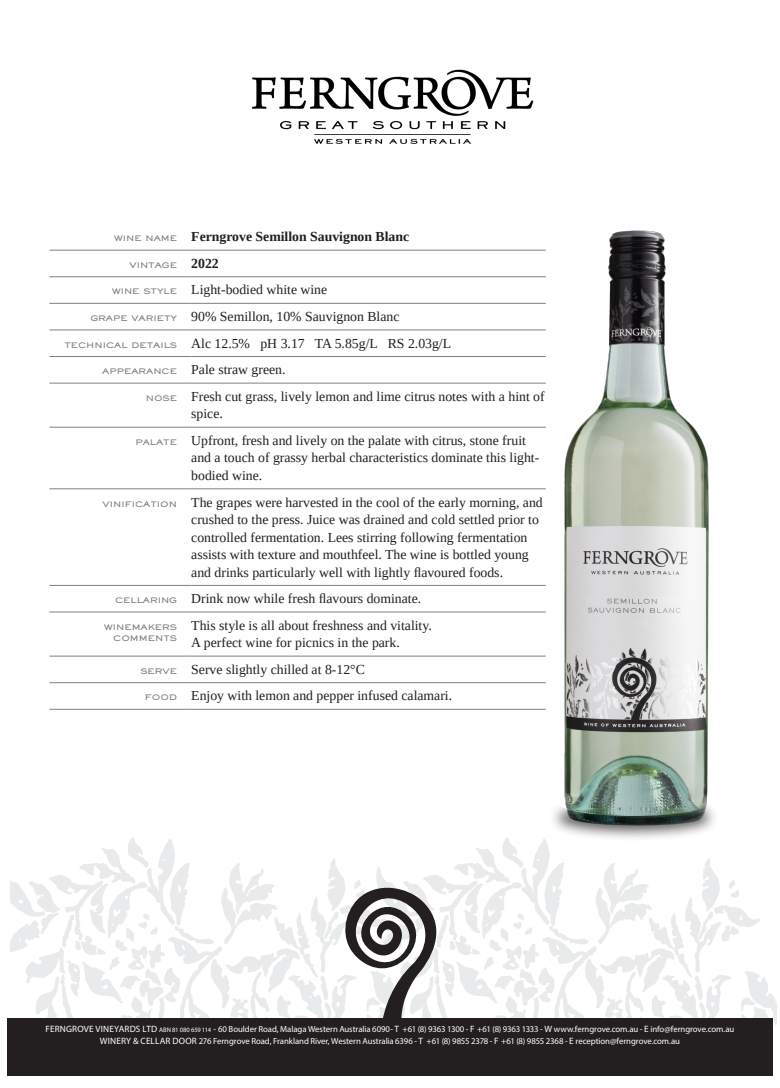
<style>
.page{position:relative;width:780px;height:1088px;background:#fff}
.page>*{position:absolute;margin:0;border:0;box-sizing:border-box;transform-origin:0 0}
.TEXT{font:13.75px/17.5px "Tinos";color:#231f20}
.TEXT_BOLD{font:700 13.75px "Tinos";color:#231f20}
.t1{font:8.75px/11.2px "Myriad Pro";letter-spacing:-.01em;color:#fff;text-align:center}
.SUBHEAD{font:8.75px/11.2px "New Sackers Gothic";color:#7e8083;text-align:right}
.s1{font-size:9.12px}
.s2{font-size:6.5px}
</style>
<div class="page">
<svg style="left:11px;top:838px;width:349px;height:180px"></svg>
<svg style="left:376px;top:838px;width:400px;height:186px"></svg>
<svg style="left:335px;top:881px;width:111px;height:137px"></svg>
<div style="left:7px;top:1018px;width:765px;height:58px;background:#231f20"></div>
<img style="left:252px;top:69px;width:282px;height:75px">
<hr style="left:49px;top:250px;width:142px;height:1px;background:#7e8083">
<hr style="left:191px;top:250px;width:354px;height:1px;background:#7e8083">
<hr style="left:49px;top:276px;width:142px;height:1px;background:#7e8083">
<hr style="left:191px;top:276px;width:354px;height:1px;background:#7e8083">
<hr style="left:49px;top:303px;width:142px;height:1px;background:#7e8083">
<hr style="left:191px;top:303px;width:354px;height:1px;background:#7e8083">
<hr style="left:49px;top:330px;width:142px;height:1px;background:#7e8083">
<hr style="left:191px;top:330px;width:354px;height:1px;background:#7e8083">
<hr style="left:49px;top:356px;width:142px;height:1px;background:#7e8083">
<hr style="left:191px;top:356px;width:354px;height:1px;background:#7e8083">
<hr style="left:49px;top:383px;width:142px;height:1px;background:#7e8083">
<hr style="left:191px;top:383px;width:354px;height:1px;background:#7e8083">
<hr style="left:49px;top:427px;width:142px;height:1px;background:#7e8083">
<hr style="left:191px;top:427px;width:354px;height:1px;background:#7e8083">
<hr style="left:49px;top:489px;width:142px;height:1px;background:#7e8083">
<hr style="left:191px;top:489px;width:354px;height:1px;background:#7e8083">
<hr style="left:49px;top:585px;width:142px;height:1px;background:#7e8083">
<hr style="left:191px;top:585px;width:354px;height:1px;background:#7e8083">
<hr style="left:49px;top:612px;width:142px;height:1px;background:#7e8083">
<hr style="left:191px;top:612px;width:354px;height:1px;background:#7e8083">
<hr style="left:49px;top:656px;width:142px;height:1px;background:#7e8083">
<hr style="left:191px;top:656px;width:354px;height:1px;background:#7e8083">
<hr style="left:49px;top:682px;width:142px;height:1px;background:#7e8083">
<hr style="left:191px;top:682px;width:354px;height:1px;background:#7e8083">
<hr style="left:49px;top:709px;width:142px;height:1px;background:#7e8083">
<hr style="left:191px;top:709px;width:354px;height:1px;background:#7e8083">
<img style="left:564px;top:230px;width:145px;height:564px">
<div style="left:548px;top:794px;width:171px;height:48px;background:#231f20;opacity:.75"></div>
<svg style="left:559px;top:792px;width:149px;height:24px;background:#869f96"></svg>
<p class="SUBHEAD" style="left:114px;top:233px;width:64px">WINE NAME</p>
<p class="TEXT_BOLD" style="left:191px;top:227px;width:219px">Ferngrove Semillon Sauvignon Blanc</p>
<p class="SUBHEAD" style="left:129px;top:259px;width:49px">VINTAGE</p>
<p class="TEXT_BOLD" style="left:191px;top:254px;width:29px">2022</p>
<p class="SUBHEAD" style="left:112px;top:286px;width:66px">WINE STYLE</p>
<p class="TEXT" style="left:191px;top:281px;width:137px">Light-bodied white wine</p>
<p class="SUBHEAD" style="left:90px;top:312px;width:88px">GRAPE VARIETY</p>
<p class="TEXT" style="left:191px;top:308px;width:210px">90% Semillon, 10% Sauvignon Blanc</p>
<p class="SUBHEAD" style="left:64px;top:339px;width:114px">TECHNICAL DETAILS</p>
<p class="TEXT" style="left:191px;top:334px;width:261px">Alc 12.5% pH 3.17 TA 5.85g/L RS 2.03g/L</p>
<p class="SUBHEAD" style="left:102px;top:366px;width:76px">APPEARANCE</p>
<p class="TEXT" style="left:191px;top:361px;width:96px">Pale straw green.</p>
<p class="SUBHEAD" style="left:146px;top:392px;width:33px">NOSE</p>
<p class="TEXT" style="left:191px;top:387px;width:355px">Fresh cut grass, lively lemon and lime citrus notes with a hint of spice.</p>
<p class="SUBHEAD" style="left:135px;top:436px;width:43px">PALATE</p>
<p class="TEXT" style="left:191px;top:431px;width:349px">Upfront, fresh and lively on the palate with citrus, stone fruit and a touch of grassy herbal characteristics dominate this light&shy;bodied wine.</p>
<p class="SUBHEAD" style="left:103px;top:498px;width:76px">VINIFICATION</p>
<p class="TEXT" style="left:191px;top:493px;width:353px">The grapes were harvested in the cool of the early morning, and crushed to the press. Juice was drained and cold settled prior to controlled fermentation. Lees stirring following fermentation assists with texture and mouthfeel. The wine is bottled young and drinks particularly well with lightly flavoured foods.</p>
<p class="SUBHEAD" style="left:115px;top:594px;width:64px">CELLARING</p>
<p class="TEXT" style="left:191px;top:590px;width:231px">Drink now while fresh flavours dominate.</p>
<p class="SUBHEAD" style="left:104px;top:621px;width:74px">WINEMAKERS<br>COMMENTS</p>
<p class="TEXT" style="left:191px;top:616px;width:242px">This style is all about freshness and vitality.</p>
<p class="TEXT" style="left:191px;top:634px;width:210px">A perfect wine for picnics in the park.</p>
<p class="SUBHEAD" style="left:140px;top:665px;width:38px">SERVE</p>
<p class="TEXT" style="left:191px;top:660px;width:175px">Serve slightly chilled at 8-12°C</p>
<p class="SUBHEAD" style="left:145px;top:692px;width:34px">FOOD</p>
<p class="TEXT" style="left:191px;top:687px;width:262px">Enjoy with lemon and pepper infused calamari.</p>
<p class="t1" style="left:46px;top:1024px;width:690px"><span class="s1">FERNGROVE VINEYARDS LTD</span> <span class="s2">ABN 81 080 659 114</span> - 60 Boulder Road, Malaga Western Australia 6090- <span class="s1">T</span> +61 (8) 9363 1300 - <span class="s1">F</span> +61 (8) 9363 1333 - <span class="s1">W</span> www.ferngrove.com.au - <span class="s1">E</span> info@ferngrove.com.au<br><span class="s1">WINERY &amp; CELLAR DOOR</span> 276 Ferngrove Road, Frankland River, Western Australia 6396 - <span class="s1">T</span> +61 (8) 9855 2378 - <span class="s1">F</span> +61 (8) 9855 2368 - <span class="s1">E</span> reception@ferngrove.com.au</p>
</div>
